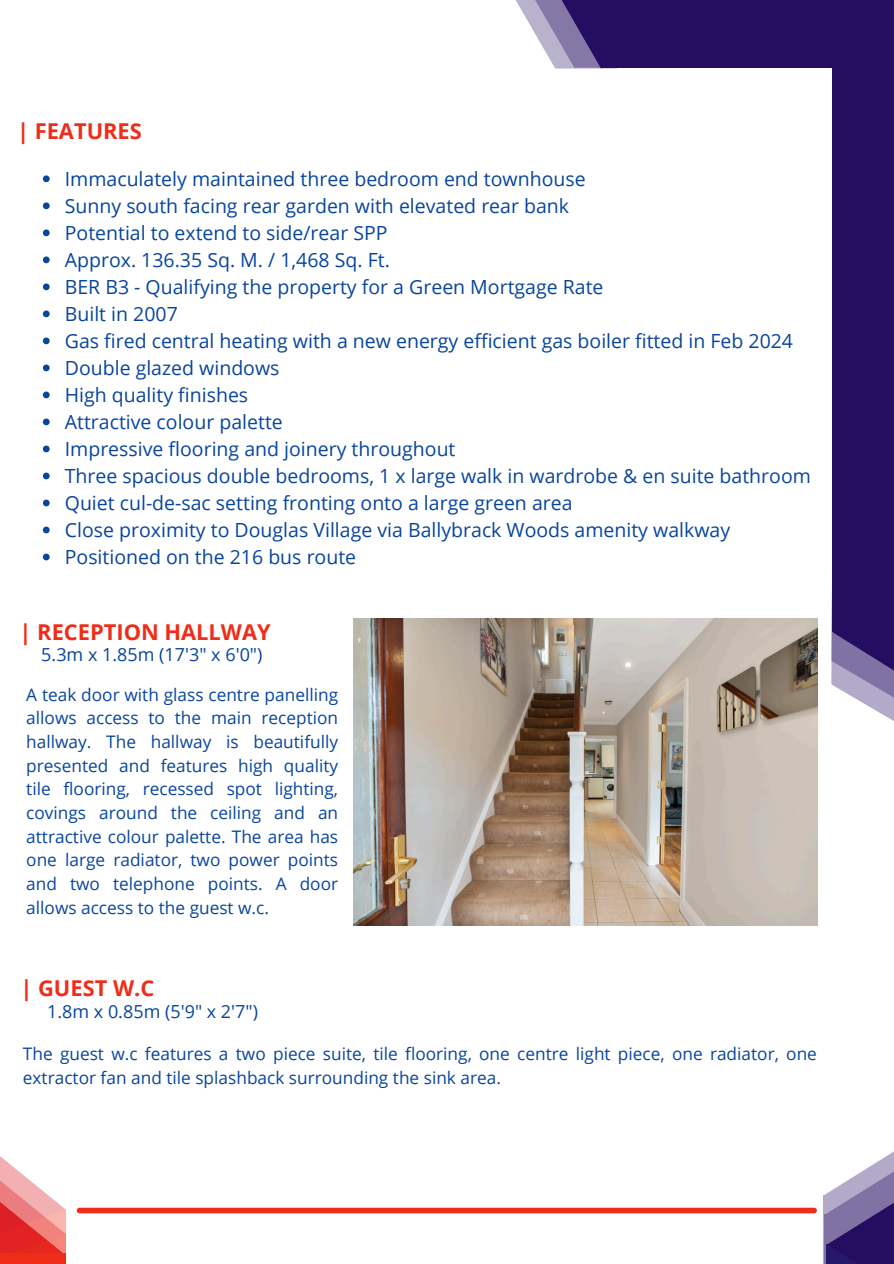
<style>
.page{position:relative;width:894px;height:1264px;background:#fff}
.page>*{position:absolute;margin:0;border:0;box-sizing:border-box;transform-origin:0 0}
.t1{font:700 21.9px "Open Sans";color:#ef2d19}
.t2{font:19.5px "Open Sans";color:#08459d}
.t3{font:18px "Open Sans";color:#08459d}
.t4{font:17.25px/23.7px "Open Sans";color:#08459d;text-align:justify}
</style>
<div class="page">
<svg style="left:515px;top:0;width:13px;height:21px"></svg>
<svg style="left:528px;top:0;width:27px;height:68px;fill:#b9b2cd"></svg>
<div style="left:602px;top:0;width:291px;height:68px;background:#250e62"></div>
<svg style="left:831px;top:585px;width:62px;height:136px"></svg>
<div style="left:832px;top:0;width:61px;height:631px;background:#250e62"></div>
<svg style="left:832px;top:631px;width:61px;height:60px;background:#6c5d95"></svg>
<svg style="left:555px;top:0;width:62px;height:69px"></svg>
<svg style="left:0;top:1156px;width:66px;height:97px"></svg>
<svg style="left:823px;top:1152px;width:70px;height:111px"></svg>
<div style="left:79px;top:1207px;width:735px;height:6px;background:#ef2d19"></div>
<div style="left:0;top:1253px;width:66px;height:10px;background:#ef2d19"></div>
<svg style="left:43px;top:175px;width:7px;height:7px"></svg>
<svg style="left:43px;top:202px;width:7px;height:7px"></svg>
<svg style="left:43px;top:229px;width:7px;height:7px"></svg>
<svg style="left:43px;top:256px;width:7px;height:7px"></svg>
<svg style="left:43px;top:283px;width:7px;height:7px"></svg>
<svg style="left:43px;top:310px;width:7px;height:7px"></svg>
<svg style="left:43px;top:337px;width:7px;height:7px"></svg>
<svg style="left:43px;top:364px;width:7px;height:7px"></svg>
<svg style="left:43px;top:391px;width:7px;height:7px"></svg>
<svg style="left:43px;top:418px;width:7px;height:7px"></svg>
<svg style="left:43px;top:445px;width:7px;height:7px"></svg>
<svg style="left:43px;top:472px;width:7px;height:7px"></svg>
<svg style="left:43px;top:499px;width:7px;height:7px"></svg>
<svg style="left:43px;top:526px;width:7px;height:7px"></svg>
<svg style="left:43px;top:553px;width:7px;height:7px"></svg>
<img style="left:354px;top:618px;width:462px;height:307px">
<p class="t1" style="left:17px;top:116px;width:126px">| FEATURES</p>
<p class="t2" style="left:65px;top:165px;width:522px">Immaculately maintained three bedroom end townhouse</p>
<h1 class="t2" style="left:65px;top:192px;width:505px">Sunny south facing rear garden with elevated rear bank</h1>
<p class="t2" style="left:65px;top:219px;width:324px">Potential to extend to side/rear SPP</p>
<p class="t2" style="left:65px;top:246px;width:326px">Approx. 136.35 Sq. M. / 1,468 Sq. Ft.</p>
<p class="t2" style="left:65px;top:273px;width:540px">BER B3 - Qualifying the property for a Green Mortgage Rate</p>
<p class="t2" style="left:65px;top:300px;width:114px">Built in 2007</p>
<p class="t2" style="left:65px;top:327px;width:729px">Gas fired central heating with a new energy efficient gas boiler fitted in Feb 2024</p>
<p class="t2" style="left:65px;top:354px;width:216px">Double glazed windows</p>
<p class="t2" style="left:65px;top:381px;width:185px">High quality finishes</p>
<p class="t2" style="left:65px;top:408px;width:219px">Attractive colour palette</p>
<p class="t2" style="left:65px;top:435px;width:392px">Impressive flooring and joinery throughout</p>
<p class="t2" style="left:65px;top:462px;width:747px">Three spacious double bedrooms, 1 x large walk in wardrobe &amp; en suite bathroom</p>
<p class="t2" style="left:65px;top:489px;width:509px">Quiet cul-de-sac setting fronting onto a large green area</p>
<p class="t2" style="left:65px;top:516px;width:666px">Close proximity to Douglas Village via Ballybrack Woods amenity walkway</p>
<p class="t2" style="left:65px;top:543px;width:293px">Positioned on the 216 bus route</p>
<p class="t1" style="left:20px;top:616px;width:253px">| RECEPTION HALLWAY</p>
<p class="t3" style="left:41px;top:642px;width:223px">5.3m x 1.85m (17'3" x 6'0")</p>
<p class="t4" style="left:26px;top:682px;width:313px">A teak door with glass centre panelling allows access to the main reception hallway. The hallway is beautifully presented and features high quality tile flooring, recessed spot lighting, covings around the ceiling and an attractive colour palette. The area has one large radiator, two power points and two telephone points. A door allows access to the guest w.c.</p>
<h1 class="t1" style="left:20px;top:972px;width:135px">| GUEST W.C</h1>
<p class="t3" style="left:47px;top:998px;width:212px">1.8m x 0.85m (5'9" x 2'7")</p>
<h2 class="t4" style="left:23px;top:1041px;width:795px">The guest w.c features a two piece suite, tile flooring, one centre light piece, one radiator, one extractor fan and tile splashback surrounding the sink area.</h2>
</div>
